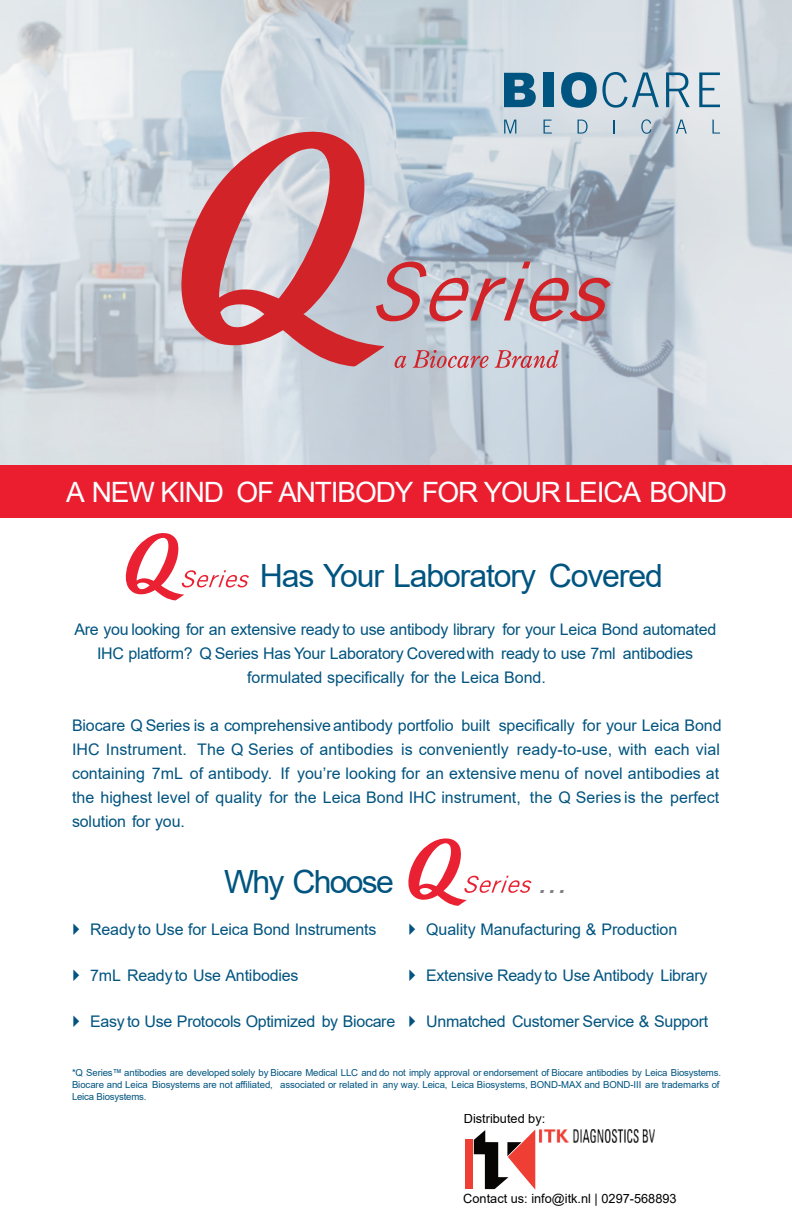
<style>
.page{position:relative;width:792px;height:1224px;background:#fff}
.page>*{position:absolute;margin:0;border:0;box-sizing:border-box;transform-origin:0 0}
.t1{font:32px "Arial";letter-spacing:-.035em;color:#005480}
.t2{font:32px "Arial";letter-spacing:-.055em;color:#005480}
.t3{font:italic 32px "Arial";color:#808285}
.t4{font:28px "Arial";letter-spacing:-.04em;color:#fff}
.t5{font:16px/24px "Arial";letter-spacing:-.005em;color:#005480;text-align:center}
.t6{font:12.8px "Arial";color:#000}
.t7{font:9.6px/12px "Arial";letter-spacing:-.015em;color:#005480}
</style>
<div class="page">
<img style="left:0;top:0;width:792px;height:465px">
<div style="left:0;top:465px;width:792px;height:53px;background:#eb1e30"></div>
<svg style="left:504px;top:73px;width:32px;height:34px"></svg>
<div style="left:543px;top:73px;width:11px;height:34px;background:#005480"></div>
<svg style="left:561px;top:72px;width:98px;height:36px"></svg>
<svg style="left:666px;top:72px;width:24px;height:35px"></svg>
<svg style="left:699px;top:72px;width:21px;height:35px"></svg>
<svg style="left:504px;top:120px;width:12px;height:14px"></svg>
<svg style="left:544px;top:120px;width:8px;height:14px"></svg>
<svg style="left:578px;top:120px;width:10px;height:14px"></svg>
<svg style="left:614px;top:120px;width:1px;height:14px"></svg>
<svg style="left:641px;top:119px;width:10px;height:15px"></svg>
<svg style="left:676px;top:120px;width:11px;height:14px"></svg>
<svg style="left:712px;top:120px;width:8px;height:14px"></svg>
<svg style="left:408px;top:838px;width:124px;height:68px"></svg>
<svg style="left:126px;top:533px;width:123px;height:67px"></svg>
<svg style="left:181px;top:131px;width:203px;height:236px"></svg>
<svg style="left:376px;top:262px;width:235px;height:59px"></svg>
<svg style="left:395px;top:356px;width:11px;height:12px"></svg>
<svg style="left:413px;top:350px;width:76px;height:18px"></svg>
<svg style="left:495px;top:350px;width:64px;height:18px"></svg>
<div style="left:465px;top:1140px;width:8px;height:49px;background:#ef3e34"></div>
<svg style="left:474px;top:1130px;width:61px;height:60px"></svg>
<img style="left:539px;top:1129px;width:115px;height:14px">
<h2 class="t4" style="left:66px;top:481px;width:662px">A NEW KIND OF ANTIBODY FOR YOUR LEICA BOND</h2>
<h1 class="t1" style="left:260px;top:564px;width:405px">Has Your Laboratory Covered</h1>
<p class="t5" style="left:75px;top:619px;width:643px">Are you looking for an extensive ready to use antibody library for your Leica Bond automated<br>IHC platform? Q Series Has Your Laboratory Coveredwith ready to use 7ml antibodies formulated specifically for the Leica Bond.</p>
<p class="t5" style="left:72px;top:715px;width:651px;text-align:left">Biocare Q Series is a comprehensiveantibody portfolio built specifically for your Leica Bond IHC Instrument. The Q Series of antibodies is conveniently ready-to-use, with each vial containing 7mL of antibody. If you’re looking for an extensive menu of novel antibodies at the highest level of quality for the Leica Bond IHC instrument, the Q Series is the perfect solution for you.</p>
<h1 class="t2" style="left:224px;top:870px;width:171px">Why Choose</h1>
<p class="t5" style="left:90px;top:919px;width:288px">Ready to Use for Leica Bond Instruments</p>
<p class="t5" style="left:90px;top:965px;width:210px">7mL Readyto Use Antibodies</p>
<p class="t5" style="left:90px;top:1011px;width:306px">Easy to Use Protocols Optimized by Biocare</p>
<h1 class="t3" style="left:539px;top:870px;width:30px">...</h1>
<p class="t5" style="left:426px;top:919px;width:253px">Quality Manufacturing &amp; Production</p>
<p class="t5" style="left:426px;top:965px;width:283px">Extensive Ready to Use Antibody Library</p>
<p class="t5" style="left:426px;top:1011px;width:284px">Unmatched Customer Service &amp; Support</p>
<p class="t7" style="left:72px;top:1067px;width:651px">*Q Series™ antibodies are developed solely by Biocare Medical LLC and do not imply approval or endorsement of Biocare antibodies by Leica Biosystems.<br>Biocare and Leica Biosystems are not affiliated, associated or related in any way. Leica, Leica Biosystems, BOND-MAX and BOND-III are trademarks of<br>Leica Biosystems.</p>
<p class="t6" style="left:464px;top:1114px;width:83px">Distributed by:</p>
<p class="t6" style="left:463px;top:1194px;width:215px">Contact us: info@itk.nl | 0297-568893</p>
</div>
